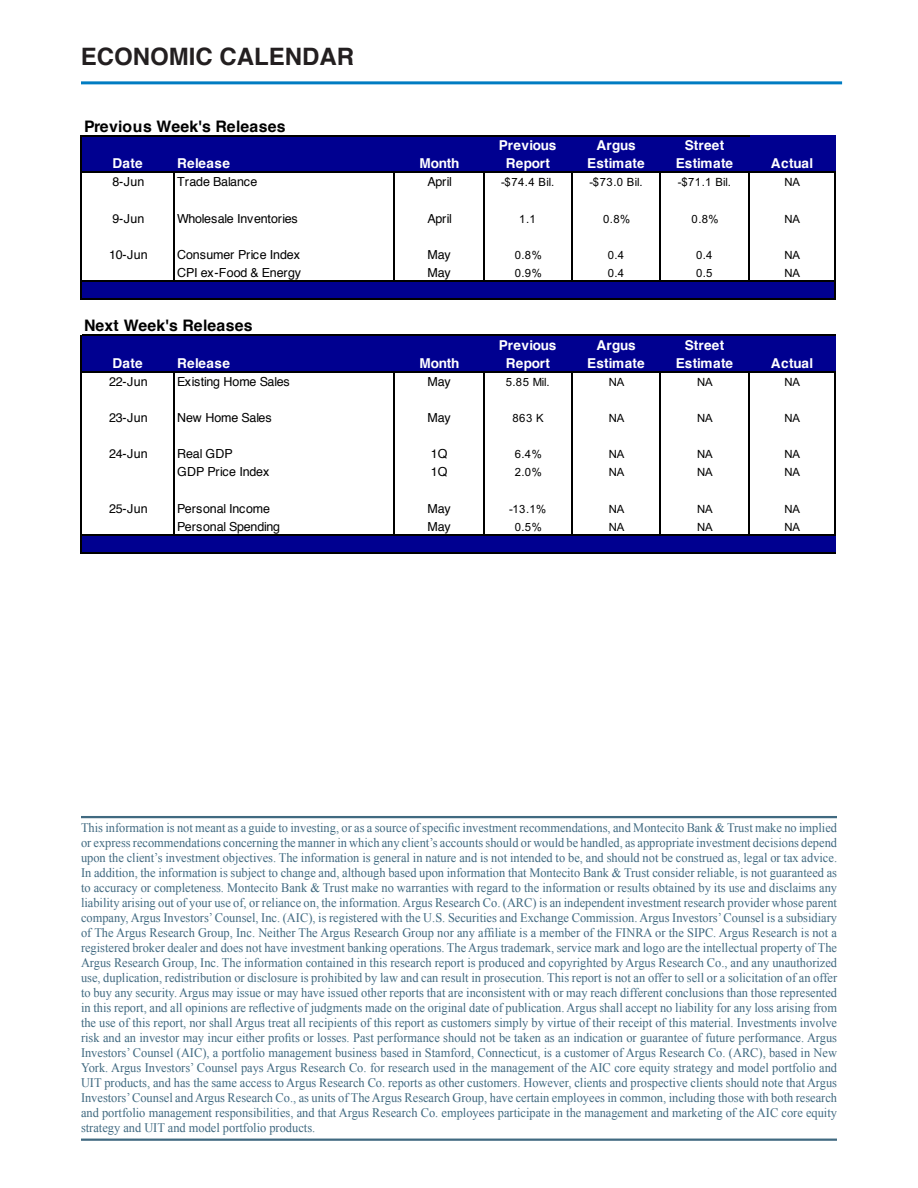
<style>
.page{position:relative;width:918px;height:1188px;background:#fff}
.page>*{position:absolute;margin:0;border:0;box-sizing:border-box;transform-origin:0 0}
.t1{font:700 24px "Helvetica";color:#231f20}
.t2{font:700 15.9px "Helvetica";letter-spacing:.015em;color:#000}
.t3{font:700 13.65px "Helvetica";letter-spacing:.025em;color:#fff}
.t4{font:700 13.65px "Helvetica";color:#fff}
.t5{font:13.05px/15px "Times New Roman";color:#416a81;text-align:justify;scale:.95 1}
.t6{font:12.45px "Helvetica";letter-spacing:-.01em;color:#000}
.t7{font:11.4px "Arial";letter-spacing:-.02em;color:#000}
</style>
<div class="page">
<hr style="left:81px;top:81px;width:761px;height:3px;background:#007cc2">
<div style="left:82px;top:135px;width:754px;height:38px;background:#000090"></div>
<div style="left:82px;top:280px;width:754px;height:20px;background:#000090"></div>
<div style="left:82px;top:335px;width:754px;height:37px;background:#000090"></div>
<div style="left:82px;top:534px;width:754px;height:20px;background:#000090"></div>
<hr style="left:81px;top:135px;width:1px;height:165px;background:#000">
<hr style="left:174px;top:173px;width:1px;height:109px;background:#000">
<hr style="left:393px;top:173px;width:2px;height:109px;background:#000">
<hr style="left:483px;top:173px;width:1px;height:109px;background:#000">
<hr style="left:571px;top:173px;width:2px;height:109px;background:#000">
<hr style="left:660px;top:173px;width:1px;height:109px;background:#000">
<hr style="left:748px;top:173px;width:1px;height:109px;background:#000">
<hr style="left:834px;top:173px;width:2px;height:127px;background:#000">
<hr style="left:81px;top:335px;width:1px;height:219px;background:#000">
<hr style="left:174px;top:372px;width:1px;height:163px;background:#000">
<hr style="left:393px;top:372px;width:2px;height:163px;background:#000">
<hr style="left:483px;top:372px;width:1px;height:163px;background:#000">
<hr style="left:571px;top:372px;width:2px;height:163px;background:#000">
<hr style="left:660px;top:372px;width:1px;height:163px;background:#000">
<hr style="left:748px;top:372px;width:1px;height:163px;background:#000">
<hr style="left:834px;top:372px;width:2px;height:163px;background:#000">
<hr style="left:82px;top:135px;width:667px;height:1px;background:#000">
<hr style="left:82px;top:172px;width:754px;height:1px;background:#000">
<hr style="left:82px;top:280px;width:754px;height:2px;background:#000">
<hr style="left:82px;top:298px;width:754px;height:2px;background:#000">
<hr style="left:82px;top:335px;width:754px;height:1px;background:#000">
<hr style="left:82px;top:371px;width:754px;height:1px;background:#000">
<hr style="left:82px;top:534px;width:754px;height:1px;background:#000">
<hr style="left:82px;top:552px;width:754px;height:2px;background:#000">
<hr style="left:81px;top:816px;width:756px;height:2px;background:#416a81">
<hr style="left:81px;top:1139px;width:756px;height:2px;background:#416a81">
<p class="t1" style="left:81px;top:38px;width:275px">ECONOMIC CALENDAR</p>
<p class="t2" style="left:84px;top:113px;width:203px">Previous Week's Releases</p>
<p class="t4" style="left:499px;top:134px;width:59px">Previous</p>
<p class="t3" style="left:596px;top:134px;width:41px">Argus</p>
<p class="t3" style="left:685px;top:134px;width:41px">Street</p>
<p class="t3" style="left:112px;top:152px;width:32px">Date</p>
<p class="t3" style="left:177px;top:152px;width:54px">Release</p>
<p class="t3" style="left:420px;top:152px;width:42px">Month</p>
<p class="t3" style="left:506px;top:152px;width:46px">Report</p>
<p class="t4" style="left:587px;top:152px;width:59px">Estimate</p>
<p class="t4" style="left:676px;top:152px;width:59px">Estimate</p>
<p class="t3" style="left:771px;top:152px;width:44px">Actual</p>
<p class="t6" style="left:112px;top:172px;width:33px">8-Jun</p>
<p class="t6" style="left:177px;top:172px;width:82px">Trade Balance</p>
<p class="t6" style="left:428px;top:172px;width:26px">April</p>
<p class="t7" style="left:501px;top:174px;width:55px">-$74.4 Bil.</p>
<p class="t7" style="left:590px;top:174px;width:55px">-$73.0 Bil.</p>
<p class="t7" style="left:678px;top:174px;width:55px">-$71.1 Bil.</p>
<p class="t7" style="left:785px;top:174px;width:17px">NA</p>
<p class="t6" style="left:112px;top:209px;width:33px">9-Jun</p>
<p class="t6" style="left:177px;top:209px;width:122px">Wholesale Inventories</p>
<p class="t6" style="left:428px;top:209px;width:26px">April</p>
<p class="t7" style="left:519px;top:211px;width:18px">1.1</p>
<p class="t7" style="left:603px;top:211px;width:29px">0.8%</p>
<p class="t7" style="left:692px;top:211px;width:29px">0.8%</p>
<p class="t7" style="left:785px;top:211px;width:17px">NA</p>
<p class="t6" style="left:109px;top:245px;width:40px">10-Jun</p>
<p class="t6" style="left:177px;top:245px;width:124px">Consumer Price Index</p>
<p class="t6" style="left:428px;top:245px;width:25px">May</p>
<p class="t7" style="left:515px;top:247px;width:29px">0.8%</p>
<p class="t7" style="left:608px;top:247px;width:18px">0.4</p>
<p class="t7" style="left:696px;top:247px;width:18px">0.4</p>
<p class="t7" style="left:785px;top:247px;width:17px">NA</p>
<p class="t6" style="left:177px;top:263px;width:126px">CPI ex-Food &amp; Energy</p>
<p class="t6" style="left:428px;top:263px;width:25px">May</p>
<p class="t7" style="left:515px;top:265px;width:29px">0.9%</p>
<p class="t7" style="left:608px;top:265px;width:18px">0.4</p>
<p class="t7" style="left:696px;top:265px;width:18px">0.5</p>
<p class="t7" style="left:785px;top:265px;width:17px">NA</p>
<p class="t2" style="left:84px;top:313px;width:170px">Next Week's Releases</p>
<p class="t4" style="left:499px;top:334px;width:59px">Previous</p>
<p class="t3" style="left:596px;top:334px;width:41px">Argus</p>
<p class="t3" style="left:685px;top:334px;width:41px">Street</p>
<p class="t3" style="left:112px;top:352px;width:32px">Date</p>
<p class="t3" style="left:177px;top:352px;width:54px">Release</p>
<p class="t3" style="left:420px;top:352px;width:42px">Month</p>
<p class="t3" style="left:506px;top:352px;width:46px">Report</p>
<p class="t4" style="left:587px;top:352px;width:59px">Estimate</p>
<p class="t4" style="left:676px;top:352px;width:59px">Estimate</p>
<p class="t3" style="left:771px;top:352px;width:44px">Actual</p>
<p class="t6" style="left:109px;top:372px;width:40px">22-Jun</p>
<p class="t6" style="left:177px;top:372px;width:114px">Existing Home Sales</p>
<p class="t6" style="left:428px;top:372px;width:25px">May</p>
<p class="t7" style="left:506px;top:374px;width:45px">5.85 Mil.</p>
<p class="t7" style="left:609px;top:374px;width:17px">NA</p>
<p class="t7" style="left:697px;top:374px;width:17px">NA</p>
<p class="t7" style="left:785px;top:374px;width:17px">NA</p>
<p class="t6" style="left:109px;top:408px;width:40px">23-Jun</p>
<p class="t6" style="left:177px;top:408px;width:96px">New Home Sales</p>
<p class="t6" style="left:428px;top:408px;width:25px">May</p>
<p class="t7" style="left:513px;top:410px;width:33px">863 K</p>
<p class="t7" style="left:609px;top:410px;width:17px">NA</p>
<p class="t7" style="left:697px;top:410px;width:17px">NA</p>
<p class="t7" style="left:785px;top:410px;width:17px">NA</p>
<p class="t6" style="left:109px;top:444px;width:40px">24-Jun</p>
<p class="t6" style="left:177px;top:444px;width:57px">Real GDP</p>
<p class="t6" style="left:431px;top:444px;width:18px">1Q</p>
<p class="t7" style="left:515px;top:446px;width:29px">6.4%</p>
<p class="t7" style="left:609px;top:446px;width:17px">NA</p>
<p class="t7" style="left:697px;top:446px;width:17px">NA</p>
<p class="t7" style="left:785px;top:446px;width:17px">NA</p>
<p class="t6" style="left:177px;top:462px;width:94px">GDP Price Index</p>
<p class="t6" style="left:431px;top:462px;width:18px">1Q</p>
<p class="t7" style="left:515px;top:465px;width:29px">2.0%</p>
<p class="t7" style="left:609px;top:465px;width:17px">NA</p>
<p class="t7" style="left:697px;top:465px;width:17px">NA</p>
<p class="t7" style="left:785px;top:465px;width:17px">NA</p>
<p class="t6" style="left:109px;top:499px;width:40px">25-Jun</p>
<p class="t6" style="left:177px;top:499px;width:95px">Personal Income</p>
<p class="t6" style="left:428px;top:499px;width:25px">May</p>
<p class="t7" style="left:509px;top:501px;width:39px">-13.1%</p>
<p class="t7" style="left:609px;top:501px;width:17px">NA</p>
<p class="t7" style="left:697px;top:501px;width:17px">NA</p>
<p class="t7" style="left:785px;top:501px;width:17px">NA</p>
<p class="t6" style="left:177px;top:517px;width:105px">Personal Spending</p>
<p class="t6" style="left:428px;top:517px;width:25px">May</p>
<p class="t7" style="left:515px;top:519px;width:29px">0.5%</p>
<p class="t7" style="left:609px;top:519px;width:17px">NA</p>
<p class="t7" style="left:697px;top:519px;width:17px">NA</p>
<p class="t7" style="left:785px;top:519px;width:17px">NA</p>
<p class="t5" style="left:81px;top:820px;width:797px">This information is not meant as a guide to investing, or as a source of specific investment recommendations, and Montecito Bank &amp; Trust make no implied or express recommendations concerning the manner in which any client’s accounts should or would be handled, as appropriate investment decisions depend upon the client’s investment objectives. The information is general in nature and is not intended to be, and should not be construed as, legal or tax advice.<br>In addition, the information is subject to change and, although based upon information that Montecito Bank &amp; Trust consider reliable, is not guaranteed as to accuracy or completeness. Montecito Bank &amp; Trust make no warranties with regard to the information or results obtained by its use and disclaims any liability arising out of your use of, or reliance on, the information. Argus Research Co. (ARC) is an independent investment research provider whose parent company, Argus Investors’ Counsel, Inc. (AIC), is registered with the U.S. Securities and Exchange Commission. Argus Investors’ Counsel is a subsidiary of The Argus Research Group, Inc. Neither The Argus Research Group nor any affiliate is a member of the FINRA or the SIPC. Argus Research is not a registered broker dealer and does not have investment banking operations. The Argus trademark, service mark and logo are the intellectual property of The Argus Research Group, Inc. The information contained in this research report is produced and copyrighted by Argus Research Co., and any unauthorized use, duplication, redistribution or disclosure is prohibited by law and can result in prosecution. This report is not an offer to sell or a solicitation of an offer to buy any security. Argus may issue or may have issued other reports that are inconsistent with or may reach different conclusions than those represented in this report, and all opinions are reflective of judgments made on the original date of publication. Argus shall accept no liability for any loss arising from the use of this report, nor shall Argus treat all recipients of this report as customers simply by virtue of their receipt of this material. Investments involve risk and an investor may incur either profits or losses. Past performance should not be taken as an indication or guarantee of future performance. Argus Investors’ Counsel (AIC), a portfolio management business based in Stamford, Connecticut, is a customer of Argus Research Co. (ARC), based in New York. Argus Investors’ Counsel pays Argus Research Co. for research used in the management of the AIC core equity strategy and model portfolio and UIT products, and has the same access to Argus Research Co. reports as other customers. However, clients and prospective clients should note that Argus Investors’ Counsel and Argus Research Co., as units of The Argus Research Group, have certain employees in common, including those with both research and portfolio management responsibilities, and that Argus Research Co. employees participate in the management and marketing of the AIC core equity strategy and UIT and model portfolio products.</p>
</div>
